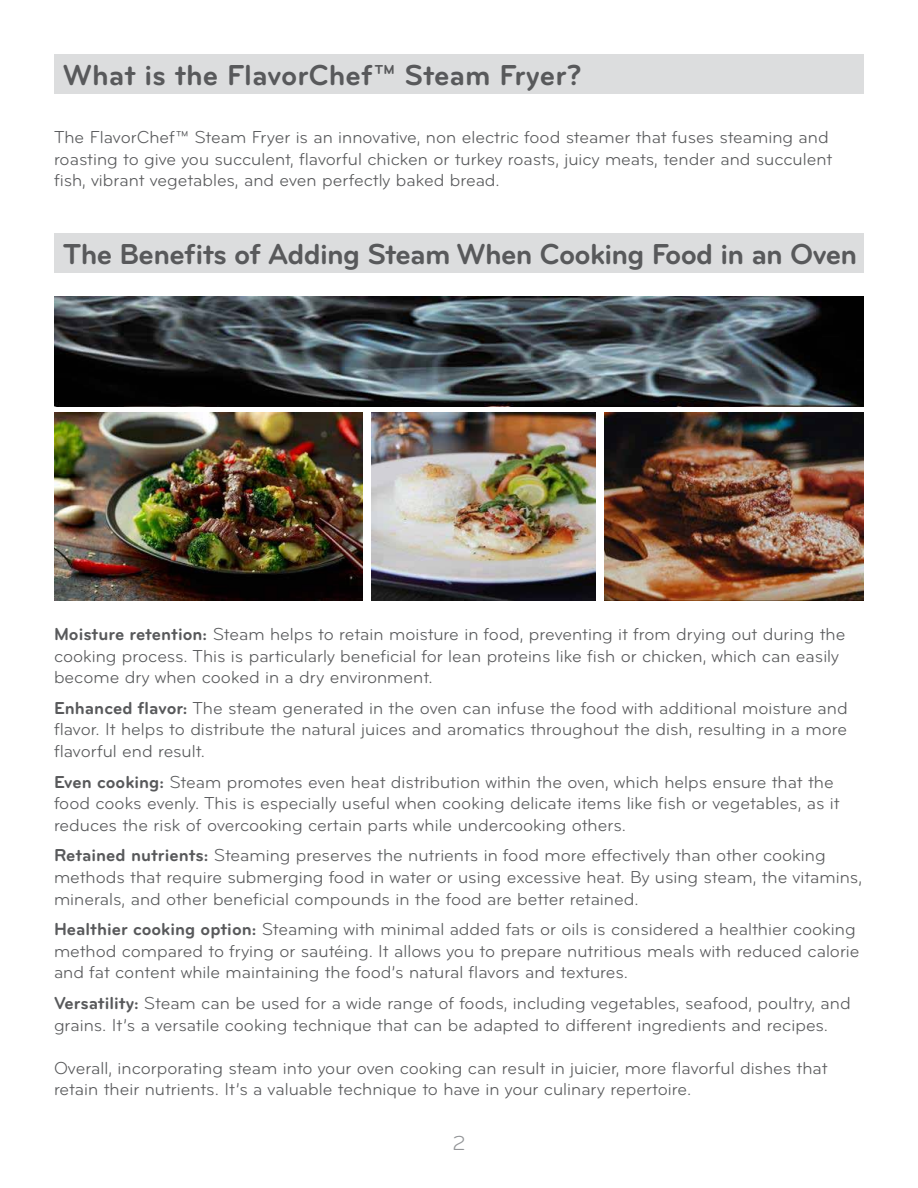
<style>
.page{position:relative;width:918px;height:1188px;background:#fff}
.page>*{position:absolute;margin:0;border:0;box-sizing:border-box;transform-origin:0 0}
.t1{font:700 30px "Bryant";letter-spacing:-.025em;color:#58595b}
.t2{font:700 30px "Bryant";color:#58595b}
.t3{font:21px "Bryant";color:#939598}
.t4{font:18px/21.6px "Bryant";color:#58595b}
.s1{font-weight:700}
</style>
<div class="page">
<div style="left:54px;top:54px;width:810px;height:40px;background:#dcddde"></div>
<div style="left:54px;top:233px;width:810px;height:40px;background:#dcddde"></div>
<img style="left:54px;top:297px;width:810px;height:109px">
<img style="left:54px;top:412px;width:309px;height:189px">
<img style="left:372px;top:412px;width:224px;height:189px">
<img style="left:605px;top:412px;width:259px;height:189px">
<h1 class="t2" style="left:63px;top:56px;width:520px">What is the FlavorChef™ Steam Fryer?</h1>
<p class="t4" style="left:54px;top:126px;width:780px">The FlavorChef™ Steam Fryer is an innovative, non electric food steamer that fuses steaming and roasting to give you succulent, flavorful chicken or turkey roasts, juicy meats, tender and succulent fish, vibrant vegetables, and even perfectly baked bread.</p>
<h1 class="t1" style="left:63px;top:236px;width:796px">The Benefits of Adding Steam When Cooking Food in an Oven</h1>
<p class="t4" style="left:54px;top:623px;width:793px"><span class="s1">Moisture retention:</span> Steam helps to retain moisture in food, preventing it from drying out during the cooking process. This is particularly beneficial for lean proteins like fish or chicken, which can easily become dry when cooked in a dry environment.</p>
<p class="t4" style="left:54px;top:697px;width:795px;text-align:justify"><span class="s1">Enhanced flavor:</span> The steam generated in the oven can infuse the food with additional moisture and flavor. It helps to distribute the natural juices and aromatics throughout the dish, resulting in a more flavorful end result.</p>
<p class="t4" style="left:54px;top:771px;width:787px"><span class="s1">Even cooking:</span> Steam promotes even heat distribution within the oven, which helps ensure that the food cooks evenly. This is especially useful when cooking delicate items like fish or vegetables, as it reduces the risk of overcooking certain parts while undercooking others.</p>
<p class="t4" style="left:54px;top:845px;width:810px"><span class="s1">Retained nutrients:</span> Steaming preserves the nutrients in food more effectively than other cooking methods that require submerging food in water or using excessive heat. By using steam, the vitamins, minerals, and other beneficial compounds in the food are better retained.</p>
<p class="t4" style="left:54px;top:918px;width:807px"><span class="s1">Healthier cooking option:</span> Steaming with minimal added fats or oils is considered a healthier cooking method compared to frying or sautéing. It allows you to prepare nutritious meals with reduced calorie and fat content while maintaining the food’s natural flavors and textures.</p>
<p class="t4" style="left:54px;top:992px;width:798px"><span class="s1">Versatility:</span> Steam can be used for a wide range of foods, including vegetables, seafood, poultry, and grains. It’s a versatile cooking technique that can be adapted to different ingredients and recipes.</p>
<p class="t4" style="left:54px;top:1057px;width:775px">Overall, incorporating steam into your oven cooking can result in juicier, more flavorful dishes that retain their nutrients. It’s a valuable technique to have in your culinary repertoire.</p>
<p class="t3" style="left:452px;top:1130px;width:15px">2</p>
</div>
